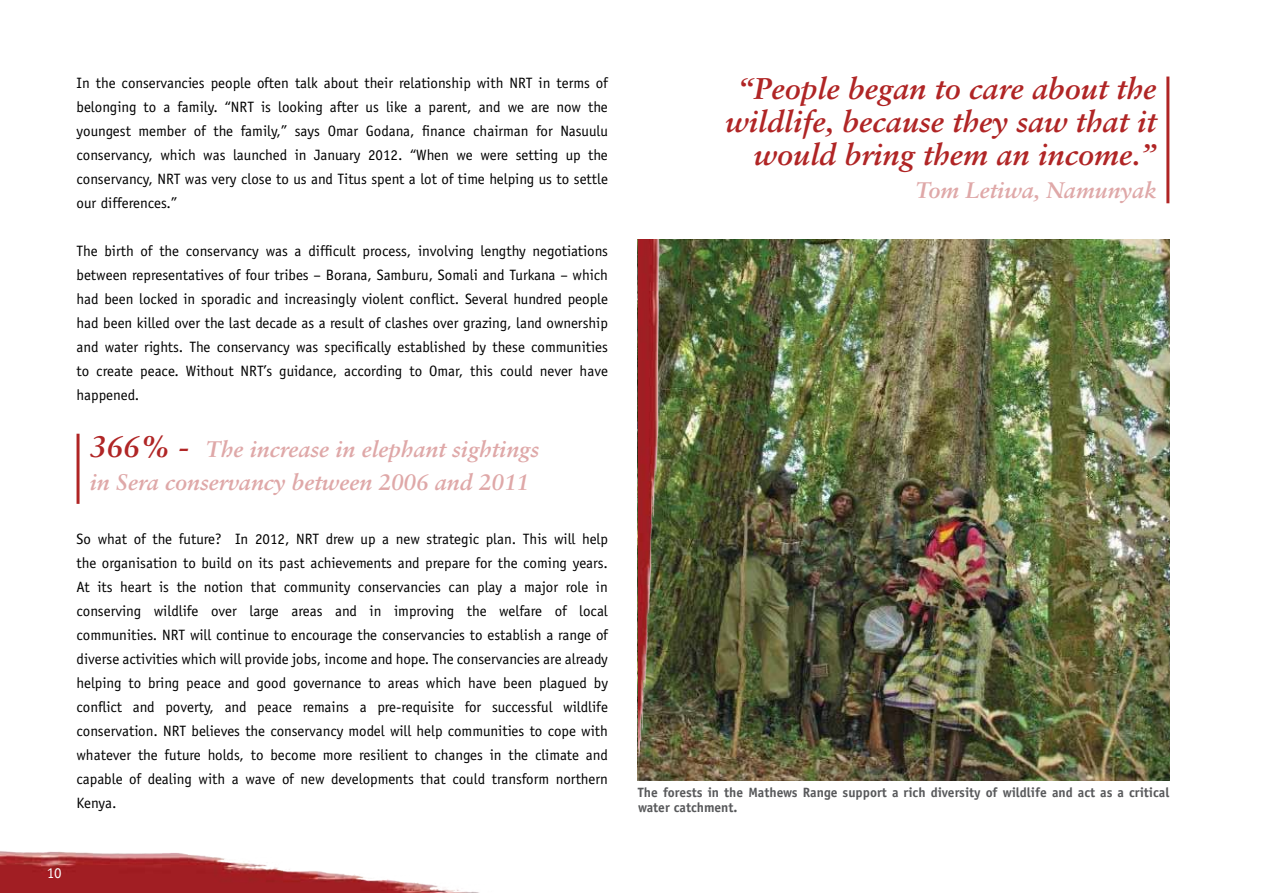
<style>
.page{position:relative;width:1263px;height:893px;background:#fff}
.page>*{position:absolute;margin:0;border:0;box-sizing:border-box;transform-origin:0 0}
.t1{font:italic 700 30px/33px "Sabon";color:#b02525;text-align:right}
.t2{font:italic 700 22.5px/33px "Sabon";color:#dfa8a8}
.t3{font:15px/24px "Officina Sans";color:#000;text-align:justify}
.t4{font:15px "Officina Sans";color:#fff}
.t5{font:700 13.5px/15px "Officina Sans";color:#58595b}
.s1{font-size:30px;color:#b02525}
</style>
<div class="page">
<img style="left:0;top:851px;width:479px;height:42px">
<img style="left:699px;top:239px;width:470px;height:541px">
<hr style="left:1166px;top:77px;width:3px;height:126px;background:#b02525">
<hr style="left:77px;top:434px;width:3px;height:70px;background:#b02525">
<img style="left:638px;top:239px;width:61px;height:541px">
<p class="t3" style="left:77px;top:71px;width:533px">In the conservancies people often talk about their relationship with NRT in terms of belonging to a family. “NRT is looking after us like a parent, and we are now the youngest member of the family,” says Omar Godana, finance chairman for Nasuulu conservancy, which was launched in January 2012. “When we were setting up the conservancy, NRT was very close to us and Titus spent a lot of time helping us to settle our differences.”</p>
<p class="t3" style="left:77px;top:239px;width:533px">The birth of the conservancy was a difficult process, involving lengthy negotiations between representatives of four tribes – Borana, Samburu, Somali and Turkana – which had been locked in sporadic and increasingly violent conflict. Several hundred people had been killed over the last decade as a result of clashes over grazing, land ownership and water rights. The conservancy was specifically established by these communities to create peace. Without NRT’s guidance, according to Omar, this could never have happened.</p>
<h2 class="t2" style="left:90px;top:432px;width:451px"><span class="s1">366% -</span> The increase in elephant sightings in Sera conservancy between 2006 and 2011</h2>
<p class="t3" style="left:77px;top:527px;width:533px">So what of the future? In 2012, NRT drew up a new strategic plan. This will help the organisation to build on its past achievements and prepare for the coming years.<br>At its heart is the notion that community conservancies can play a major role in conserving wildlife over large areas and in improving the welfare of local communities. NRT will continue to encourage the conservancies to establish a range of diverse activities which will provide jobs, income and hope. The conservancies are already helping to bring peace and good governance to areas which have been plagued by conflict and poverty, and peace remains a pre-requisite for successful wildlife conservation. NRT believes the conservancy model will help communities to cope with whatever the future holds, to become more resilient to changes in the climate and capable of dealing with a wave of new developments that could transform northern Kenya.</p>
<p class="t4" style="left:47px;top:864px;width:16px">10</p>
<h1 class="t1" style="left:725px;top:72px;width:433px">“People began to care about the wildlife, because they saw that it would bring them an income.”</h1>
<h2 class="t2" style="left:915px;top:174px;width:242px">Tom Letiwa, Namunyak</h2>
<p class="t5" style="left:638px;top:785px;width:533px">The forests in the Mathews Range support a rich diversity of wildlife and act as a critical water catchment.</p>
</div>
